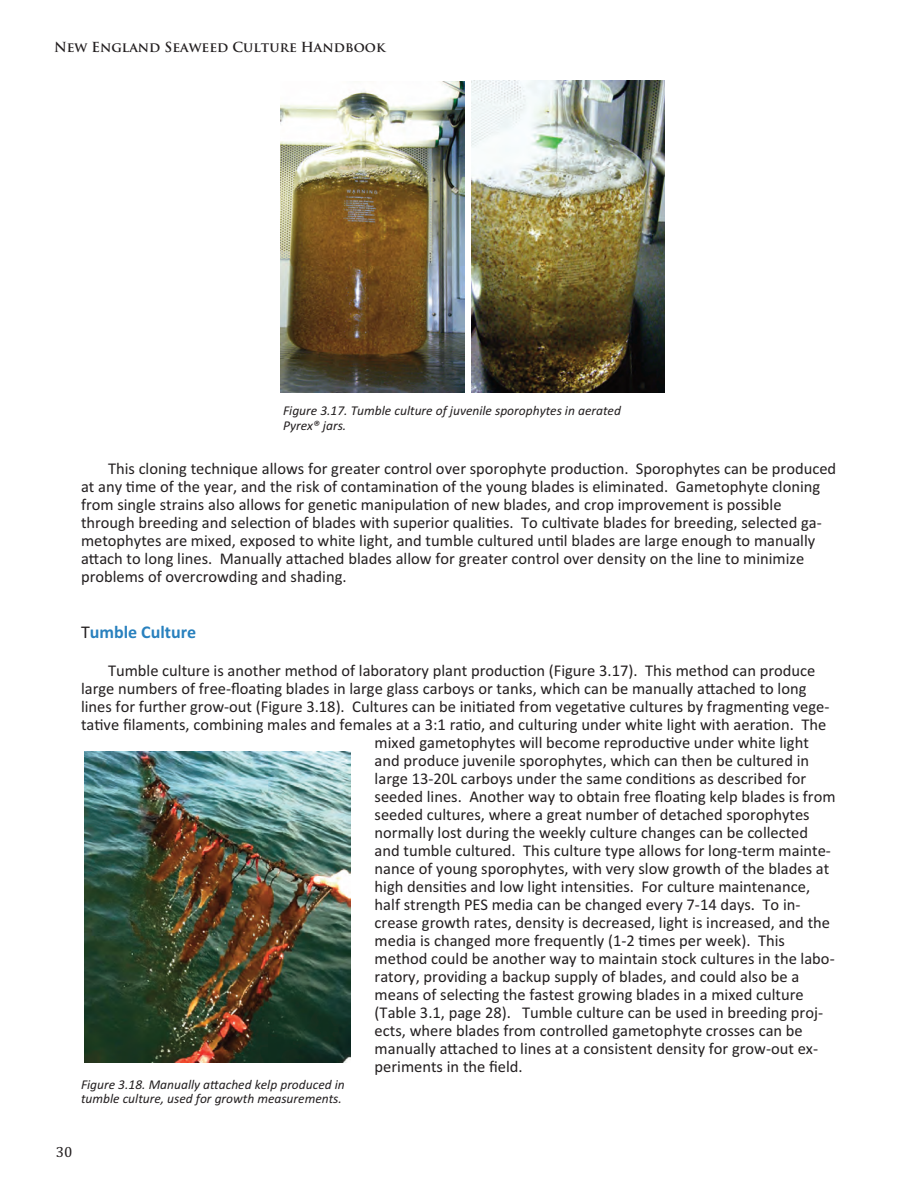
<style>
.page{position:relative;width:918px;height:1188px;background:#fff}
.page>*{position:absolute;margin:0;border:0;box-sizing:border-box;transform-origin:0 0}
.t1{font:700 18px "Calibri";color:#2981be}
.t2{font:16.5px/18px "Calibri";color:#231f20}
.t3{font:15px "Cambria";color:#231f20}
.t4{font:italic 13.5px/14.4px "Calibri";color:#231f20}
.t5{font:700 13.5px "Trajan Pro";color:#231f20}
.s1{font-weight:400;color:#231f20}
</style>
<div class="page">
<img style="left:281px;top:82px;width:184px;height:311px">
<img style="left:471px;top:80px;width:194px;height:312px">
<img style="left:84px;top:752px;width:267px;height:311px">
<p class="t5" style="left:54px;top:40px;width:333px">New England Seaweed Culture Handbook</p>
<p class="t4" style="left:283px;top:405px;width:339px">Figure 3.17. Tumble culture of juvenile sporophytes in aerated<br>Pyrex® jars.</p>
<p class="t2" style="left:81px;top:461px;width:757px;text-indent:27px">This cloning technique allows for greater control over sporophyte production. Sporophytes can be produced at any time of the year, and the risk of contamination of the young blades is eliminated. Gametophyte cloning from single strains also allows for genetic manipulation of new blades, and crop improvement is possible through breeding and selection of blades with superior qualities. To cultivate blades for breeding, selected ga&shy;metophytes are mixed, exposed to white light, and tumble cultured until blades are large enough to manually attach to long lines. Manually attached blades allow for greater control over density on the line to minimize problems of overcrowding and shading.</p>
<p class="t1" style="left:81px;top:625px;width:117px"><span class="s1">T</span>umble Culture</p>
<p class="t2" style="left:108px;top:663px;width:709px">Tumble culture is another method of laboratory plant production (Figure 3.17). This method can produce</p>
<p class="t2" style="left:81px;top:681px;width:727px">large numbers of free-floating blades in large glass carboys or tanks, which can be manually attached to long</p>
<p class="t2" style="left:81px;top:699px;width:750px">lines for further grow-out (Figure 3.18). Cultures can be initiated from vegetative cultures by fragmenting vege-</p>
<p class="t2" style="left:81px;top:717px;width:747px">tative filaments, combining males and females at a 3:1 ratio, and culturing under white light with aeration. The</p>
<p class="t2" style="left:375px;top:735px;width:436px">mixed gametophytes will become reproductive under white light</p>
<p class="t2" style="left:375px;top:753px;width:436px">and produce juvenile sporophytes, which can then be cultured in</p>
<p class="t2" style="left:375px;top:771px;width:433px">large 13-20L carboys under the same conditions as described for</p>
<p class="t2" style="left:375px;top:789px;width:462px">seeded lines. Another way to obtain free floating kelp blades is from</p>
<p class="t2" style="left:375px;top:807px;width:437px">seeded cultures, where a great number of detached sporophytes</p>
<p class="t2" style="left:375px;top:825px;width:435px">normally lost during the weekly culture changes can be collected</p>
<p class="t2" style="left:375px;top:843px;width:458px">and tumble cultured. This culture type allows for long-term mainte-</p>
<p class="t2" style="left:375px;top:861px;width:456px">nance of young sporophytes, with very slow growth of the blades at</p>
<p class="t2" style="left:375px;top:879px;width:437px">high densities and low light intensities. For culture maintenance,</p>
<p class="t2" style="left:375px;top:897px;width:427px">half strength PES media can be changed every 7-14 days. To in-</p>
<p class="t2" style="left:375px;top:915px;width:457px">crease growth rates, density is decreased, light is increased, and the</p>
<p class="t2" style="left:375px;top:933px;width:412px">media is changed more frequently (1-2 times per week). This</p>
<p class="t2" style="left:375px;top:951px;width:462px">method could be another way to maintain stock cultures in the labo-</p>
<p class="t2" style="left:375px;top:969px;width:426px">ratory, providing a backup supply of blades, and could also be a</p>
<p class="t2" style="left:375px;top:987px;width:431px">means of selecting the fastest growing blades in a mixed culture</p>
<p class="t2" style="left:375px;top:1005px;width:450px">(Table 3.1, page 28). Tumble culture can be used in breeding proj-</p>
<p class="t2" style="left:375px;top:1023px;width:430px">ects, where blades from controlled gametophyte crosses can be</p>
<p class="t2" style="left:375px;top:1041px;width:445px">manually attached to lines at a consistent density for grow-out ex-</p>
<p class="t2" style="left:375px;top:1059px;width:150px">periments in the field.</p>
<p class="t4" style="left:81px;top:1078px;width:265px">Figure 3.18. Manually attached kelp produced in tumble culture, used for growth measurements.</p>
<p class="t3" style="left:56px;top:1146px;width:18px">30</p>
</div>
